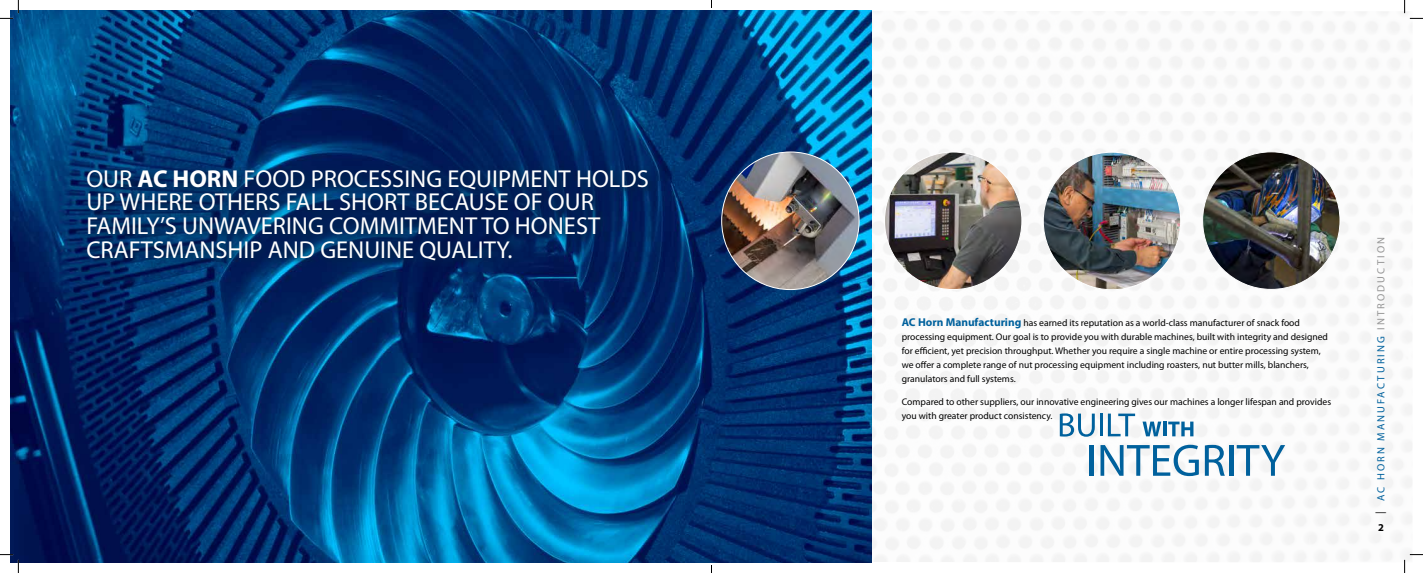
<style>
.page{position:relative;width:1423px;height:573px;background:#fff}
.page>*{position:absolute;margin:0;border:0;box-sizing:border-box;transform-origin:0 0}
.t1{font:24.5px/23.6px "Myriad Pro";color:#fff}
.t2{font:10.5px "Myriad Pro";letter-spacing:.2em;color:#00619d}
.t3{font:700 10.5px "Myriad Pro";color:#000}
.t4{font:9.62px/14px "Myriad Pro";color:#000}
.s1{font-weight:700}
.s2{font-weight:700;font-size:11.38px;color:#00619d}
.s3{color:#000}
.s4{color:#949494}
</style>
<div class="page">
<img style="left:485px;top:11px;width:927px;height:551px">
<img style="left:10px;top:11px;width:861px;height:550px">
<img style="left:722px;top:152px;width:137px;height:137px;border-radius:69px">
<img style="left:884px;top:152px;width:138px;height:137px;border-radius:69px">
<img style="left:1043px;top:152px;width:137px;height:137px;border-radius:69px">
<img style="left:1202px;top:152px;width:138px;height:137px;border-radius:69px">
<svg style="left:1060px;top:413px;width:35px;height:23px"></svg>
<hr style="left:1100px;top:413px;width:3px;height:23px;background:#00619d">
<svg style="left:1108px;top:413px;width:27px;height:23px"></svg>
<svg style="left:1142px;top:421px;width:19px;height:15px"></svg>
<hr style="left:1163px;top:421px;width:3px;height:15px;background:#00619d">
<svg style="left:1168px;top:421px;width:25px;height:15px"></svg>
<hr style="left:1089px;top:444px;width:4px;height:31px;background:#00619d">
<svg style="left:1100px;top:444px;width:99px;height:31px"></svg>
<svg style="left:1205px;top:444px;width:20px;height:31px"></svg>
<hr style="left:1229px;top:444px;width:4px;height:31px;background:#00619d">
<svg style="left:1236px;top:444px;width:49px;height:31px"></svg>
<div style="left:82px;top:164px;width:577px;height:106px;background:#002449;opacity:.75"></div>
<svg style="left:0;top:0;width:19px;height:19px"></svg>
<svg style="left:0;top:553px;width:19px;height:19px"></svg>
<svg style="left:1404px;top:0;width:19px;height:19px"></svg>
<svg style="left:1404px;top:553px;width:19px;height:19px"></svg>
<h1 class="t1" style="left:86px;top:167px;width:564px">OUR <span class="s1">AC HORN</span> FOOD PROCESSING EQUIPMENT HOLDS UP WHERE OTHERS FALL SHORT BECAUSE OF OUR FAMILY’S UNWAVERING COMMITMENT TO HONEST CRAFTSMANSHIP AND GENUINE QUALITY.</h1>
<p class="t4" style="left:902px;top:316px;width:428px"><span class="s2">AC Horn Manufacturing</span> has earned its reputation as a world-class manufacturer of snack food processing equipment. Our goal is to provide you with durable machines, built with integrity and designed for efficient, yet precision throughput. Whether you require a single machine or entire processing system, we offer a complete range of nut processing equipment including roasters, nut butter mills, blanchers, granulators and full systems.</p>
<p class="t4" style="left:902px;top:394px;width:431px">Compared to other suppliers, our innovative engineering gives our machines a longer lifespan and provides you with greater product consistency.</p>
<p class="t2" style="left:1375px;top:514px;width:279px;rotate:-90deg"><span class="s3">|</span> AC HORN MANUFACTURING <span class="s4">INTRODUCTION</span></p>
<p class="t3" style="left:1378px;top:521px;width:7px">2</p>
</div>
